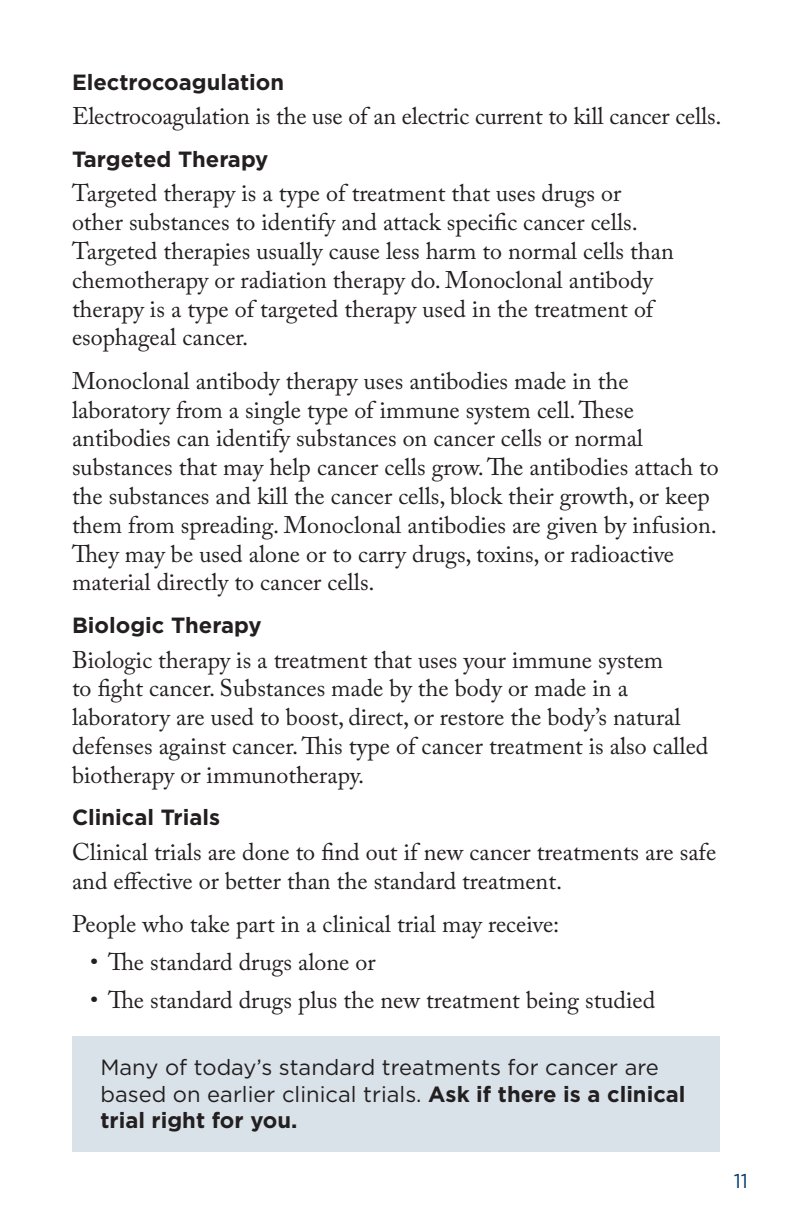
<style>
.page{position:relative;width:792px;height:1224px;background:#fff}
.page>*{position:absolute;margin:0;border:0;box-sizing:border-box;transform-origin:0 0}
.Body_Copy{font:24px/28.8px "Adobe Caslon Pro";color:#231f20}
.Body_Copy-2{font:22px/26.4px "Gotham";color:#231f20}
.Header_3__black{font:700 22px "Gotham";color:#231f20}
.t1{font:20px "Gotham";color:#003d71}
.s1{font-weight:700}
</style>
<div class="page">
<div style="left:72px;top:1037px;width:648px;height:115px;background:#d9e2e9"></div>
<p class="Header_3__black" style="left:72px;top:67px;width:214px">Electrocoagulation</p>
<p class="Body_Copy" style="left:72px;top:101px;width:651px">Electrocoagulation is the use of an electric current to kill cancer cells.</p>
<p class="Header_3__black" style="left:72px;top:144px;width:198px">Targeted Therapy</p>
<p class="Body_Copy" style="left:72px;top:179px;width:603px">Targeted therapy is a type of treatment that uses drugs or other substances to identify and attack specific cancer cells.<br>Targeted therapies usually cause less harm to normal cells than chemotherapy or radiation therapy do. Monoclonal antibody therapy is a type of targeted therapy used in the treatment of esophageal cancer.</p>
<p class="Body_Copy" style="left:72px;top:366px;width:648px">Monoclonal antibody therapy uses antibodies made in the laboratory from a single type of immune system cell. These antibodies can identify substances on cancer cells or normal substances that may help cancer cells grow. The antibodies attach to the substances and kill the cancer cells, block their growth, or keep them from spreading. Monoclonal antibodies are given by infusion.<br>They may be used alone or to carry drugs, toxins, or radioactive material directly to cancer cells.</p>
<p class="Header_3__black" style="left:72px;top:611px;width:191px">Biologic Therapy</p>
<p class="Body_Copy" style="left:72px;top:645px;width:638px">Biologic therapy is a treatment that uses your immune system<br>to fight cancer. Substances made by the body or made in a laboratory are used to boost, direct, or restore the body’s natural defenses against cancer. This type of cancer treatment is also called biotherapy or immunotherapy.</p>
<p class="Header_3__black" style="left:72px;top:803px;width:150px">Clinical Trials</p>
<p class="Body_Copy" style="left:72px;top:837px;width:646px">Clinical trials are done to find out if new cancer treatments are safe and effective or better than the standard treatment.</p>
<p class="Body_Copy" style="left:72px;top:910px;width:489px">People who take part in a clinical trial may receive:</p>
<p class="Body_Copy" style="left:90px;top:947px;width:287px">• The standard drugs alone or</p>
<p class="Body_Copy" style="left:90px;top:985px;width:567px">• The standard drugs plus the new treatment being studied</p>
<p class="Body_Copy-2" style="left:100px;top:1054px;width:587px">Many of today’s standard treatments for cancer are based on earlier clinical trials. <span class="s1">Ask if there is a clinical trial right for you.</span></p>
<p class="t1" style="left:734px;top:1168px;width:16px">11</p>
</div>
